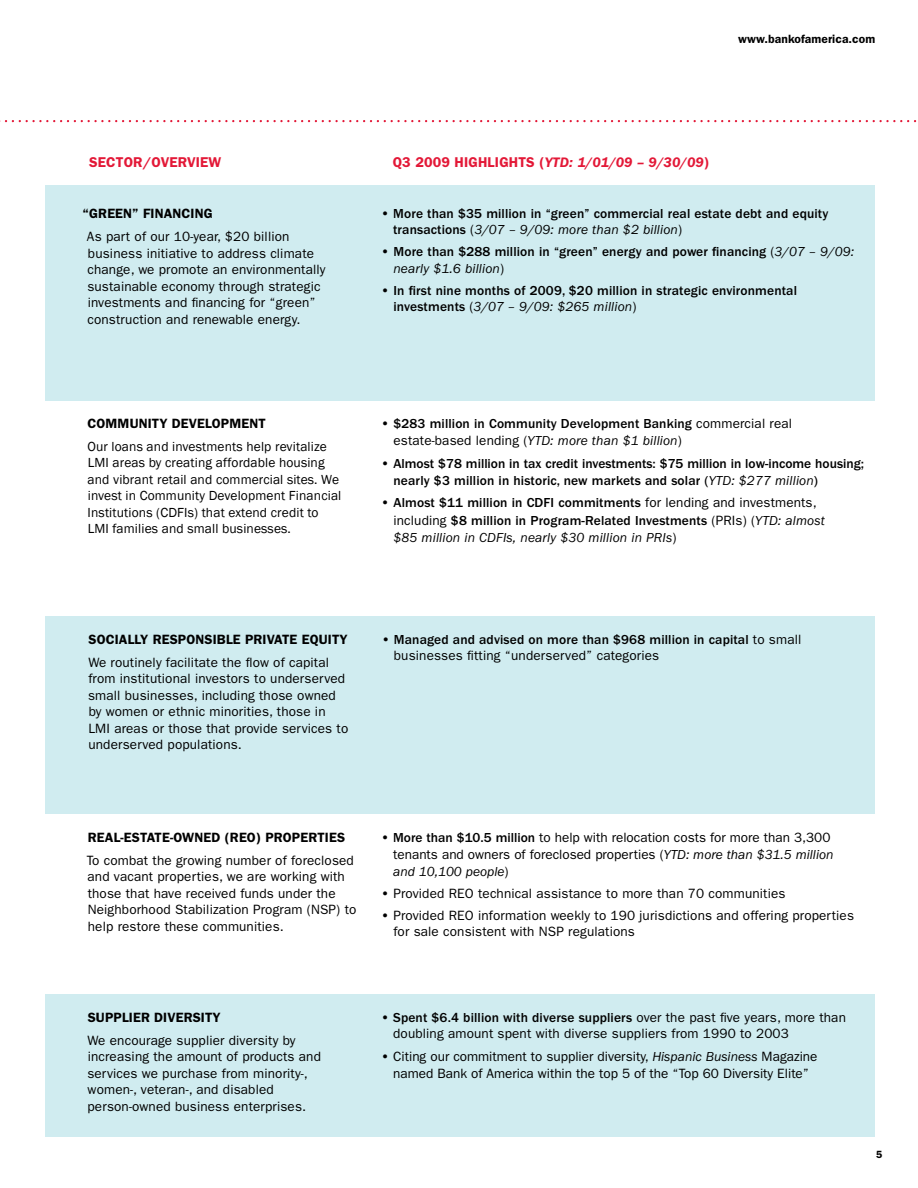
<style>
.page{position:relative;width:918px;height:1188px;background:#fff}
.page>*{position:absolute;margin:0;border:0;box-sizing:border-box;transform-origin:0 0}
.t1{font:italic 600 14.25px "ITC Franklin Gothic Std";letter-spacing:.01em;color:#e31837}
.t2{font:600 14.25px "ITC Franklin Gothic Std";letter-spacing:.01em;color:#e31837}
.t3{font:13.5px/16.5px "ITC Franklin Gothic Std";letter-spacing:.01em;color:#000}
.t4{font:500 13.5px/16.5px "ITC Franklin Gothic Std";letter-spacing:.01em;color:#000}
.t5{font:13.5px/16.5px "Franklin Gothic";letter-spacing:.01em;color:#000}
.t6{font:600 13.5px "ITC Franklin Gothic Std";letter-spacing:.01em;color:#000}
.t7{font:600 12px "ITC Franklin Gothic Std";letter-spacing:.01em;color:#000}
.t8{font:600 10.5px "ITC Franklin Gothic Std";color:#000}
.s1{font-style:normal}
.s2{font-weight:600}
.s3{font-weight:400}
.s4{font-weight:400;font-style:italic}
.s5{font-weight:500}
.s6{font-style:italic}
</style>
<div class="page">
<svg style="left:0;top:120px;width:917px;height:2px"></svg>
<div style="left:45px;top:994px;width:830px;height:143px;background:#d0ecf0"></div>
<div style="left:45px;top:185px;width:830px;height:215px;background:#d0ecf0"></div>
<div style="left:45px;top:616px;width:830px;height:198px;background:#d0ecf0"></div>
<p class="t7" style="left:738px;top:32px;width:139px">WWW.BANKOFAMERICA.COM</p>
<p class="t2" style="left:89px;top:154px;width:37px">SECTOR</p>
<p class="t2" style="left:143px;top:154px;width:80px">/OVERVIEW</p>
<p class="t1" style="left:393px;top:155px;width:318px"><span class="s1">Q3 2009 HIGHLIGHTS (</span>YTD: 1/01/09 – 9/30/09<span class="s1">)</span></p>
<p class="t6" style="left:83px;top:205px;width:25px">“GREEN</p>
<p class="t6" style="left:132px;top:205px;width:27px">” FINANCING</p>
<p class="t3" style="left:87px;top:228px;width:240px">As part of our 10-year, $20 billion business initiative to address climate change, we promote an environmentally sustainable economy through strategic investments and financing for “green” construction and renewable energy.</p>
<p class="t4" style="left:393px;top:205px;width:437px;text-indent:-12px"><span class="s2">•</span> More than $35 million in “green” commercial real estate debt and equity transactions <span class="s3">(</span><span class="s4">3/07 – 9/09: more than $2 billion</span><span class="s3">)</span></p>
<p class="t4" style="left:393px;top:244px;width:462px;text-indent:-12px"><span class="s2">•</span> More than $288 million in “green” energy and power financing <span class="s3">(</span><span class="s4">3/07 – 9/09: nearly $1.6 billion</span><span class="s3">)</span></p>
<p class="t4" style="left:393px;top:282px;width:405px;text-indent:-12px"><span class="s2">•</span> In first nine months of 2009, $20 million in strategic environmental investments <span class="s3">(</span><span class="s4">3/07 – 9/09: $265 million</span><span class="s3">)</span></p>
<p class="t6" style="left:88px;top:415px;width:19px">COMMUNIT</p>
<p class="t6" style="left:159px;top:415px;width:48px">Y DEVELOPMENT</p>
<p class="t5" style="left:87px;top:439px;width:255px">Our loans and investments help revitalize LMI areas by creating affordable housing and vibrant retail and commercial sites. We invest in Community Development Financial Institutions (CDFIs) that extend credit to LMI families and small businesses.</p>
<p class="t4" style="left:393px;top:415px;width:400px;line-height:17.2px;text-indent:-12px"><span class="s2">•</span> $283 million in Community Development Banking <span class="s3">commercial real estate-based lending (</span><span class="s4">YTD: more than $1 billion</span><span class="s3">)</span></p>
<p class="t4" style="left:393px;top:455px;width:472px;line-height:17.2px;text-indent:-12px"><span class="s2">•</span> Almost $78 million in tax credit investments: $75 million in low-income housing; nearly $3 million in historic, new markets and solar (<span class="s4">YTD: $277 million</span>)</p>
<p class="t4" style="left:393px;top:495px;width:433px;line-height:17.2px;text-indent:-12px"><span class="s2">•</span> Almost $11 million in CDFI commitments <span class="s3">for lending and investments, including</span> $8 million in Program-Related Investments <span class="s3">(PRIs) (</span><span class="s4">YTD: almost $85 million in CDFIs, nearly $30 million in PRIs</span><span class="s3">)</span></p>
<p class="t6" style="left:88px;top:631px;width:260px">SOCIALLY RESPONSIBLE PRIVATE EQUITY</p>
<p class="t3" style="left:88px;top:654px;width:262px">We routinely facilitate the flow of capital from institutional investors to underserved small businesses, including those owned by women or ethnic minorities, those in LMI areas or those that provide services to underserved populations.</p>
<p class="t4" style="left:394px;top:631px;width:409px;text-indent:-12px"><span class="s2">•</span> Managed and advised on more than $968 million in capital <span class="s3">to small businesses fitting “underserved” categories</span></p>
<p class="t6" style="left:88px;top:829px;width:259px">REAL-ESTATE-OWNED (REO) PROPERTIES</p>
<p class="t3" style="left:87px;top:852px;width:271px">To combat the growing number of foreclosed and vacant properties, we are working with those that have received funds under the Neighborhood Stabilization Program (NSP) to help restore these communities.</p>
<p class="t3" style="left:393px;top:829px;width:442px;line-height:17.2px;text-indent:-12px"><span class="s2">•</span> <span class="s5">More than $10.5 million</span> to help with relocation costs for more than 3,300 tenants and owners of foreclosed properties (<span class="s6">YTD: more than $31.5 million and 10,100 people</span>)</p>
<p class="t3" style="left:381px;top:885px;width:406px"><span class="s2">•</span> Provided REO technical assistance to more than 70 communities</p>
<p class="t3" style="left:393px;top:907px;width:462px;text-indent:-12px"><span class="s2">•</span> Provided REO information weekly to 190 jurisdictions and offering properties for sale consistent with NSP regulations</p>
<p class="t6" style="left:88px;top:1009px;width:17px">SUPPLIER</p>
<p class="t6" style="left:154px;top:1009px;width:30px">DIVERSIT</p>
<p class="t6" style="left:213px;top:1009px;width:10px">Y</p>
<p class="t3" style="left:87px;top:1032px;width:235px">We encourage supplier diversity by increasing the amount of products and services we purchase from minority-, women-, veteran-, and disabled person-owned business enterprises.</p>
<p class="t3" style="left:393px;top:1009px;width:454px;text-indent:-12px"><span class="s2">•</span> <span class="s5">Spent $6.4 billion with diverse suppliers</span> over the past five years, more than doubling amount spent with diverse suppliers from 1990 to 2003</p>
<p class="t3" style="left:381px;top:1048px;width:438px;line-height:17.2px;text-align:center"><span class="s2">•</span> Citing our commitment to supplier diversity, <span class="s6">Hispanic Business</span> Magazine named Bank of America within the top 5 of the “Top 60 Diversity Elite”</p>
<p class="t8" style="left:876px;top:1148px;width:8px">5</p>
</div>
